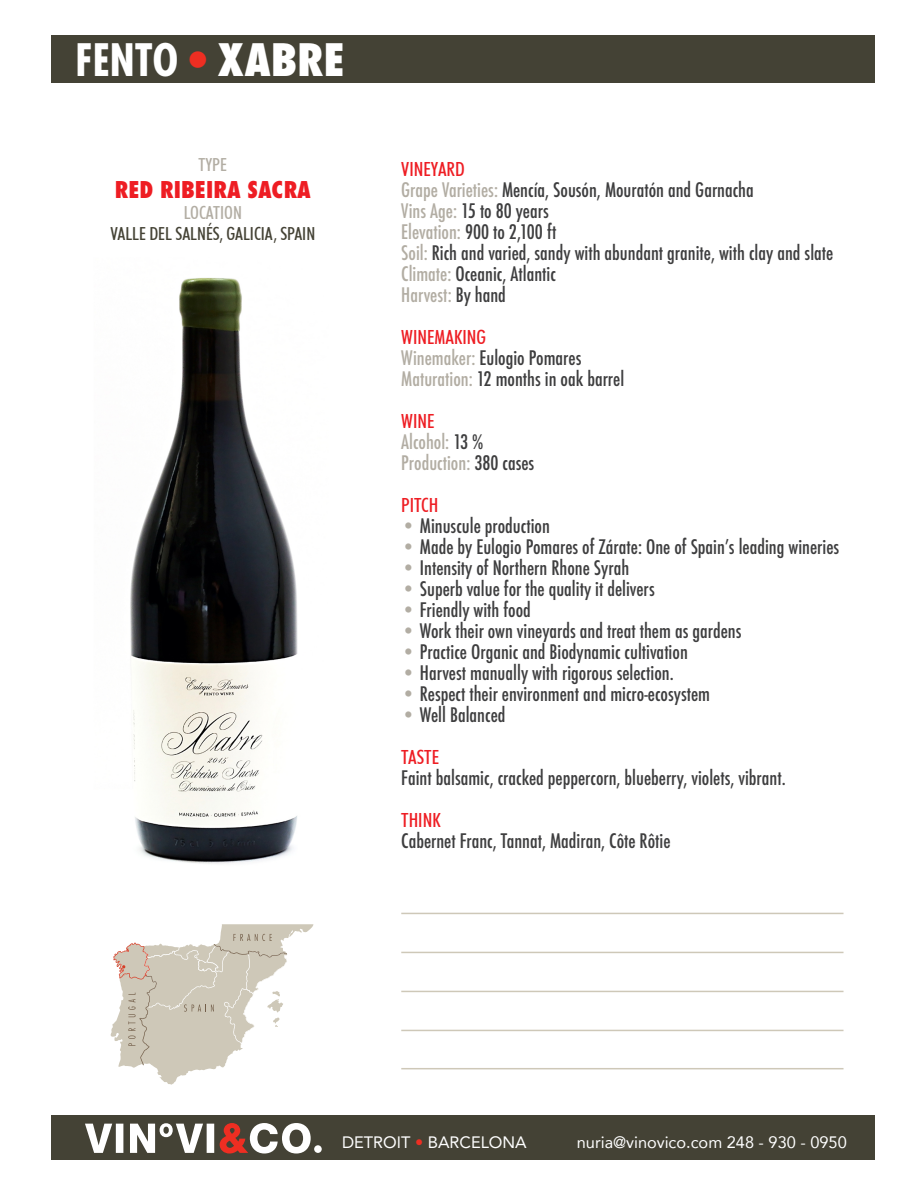
<style>
.page{position:relative;width:918px;height:1188px;background:#fff}
.page>*{position:absolute;margin:0;border:0;box-sizing:border-box;transform-origin:0 0}
.t1{font:700 condensed 43.5px "Futura Std";color:#fff}
.t2{font:800 condensed 22.5px "Futura Std";color:#ee1d23}
.t3{font:500 condensed 19.5px/21px "Futura";color:#3e3e3f}
.t4{font:500 condensed 19.5px "Futura BT";color:#ee1d23}
.t5{font:500 condensed 19.5px/21px "Futura";color:#b2ada3}
.t6{font:500 condensed 18px "Futura BT";color:#444235}
.t7{font:500 condensed 18px "Futura BT";color:#b2ada3}
.t8{font:16.5px "Avenir";color:#fff}
.s1{font-weight:800;color:#ee2e22}
.s2{font-weight:800}
.s3{color:#b2ada3}
.s4{color:#3e3e3f}
.s5{color:#ee2e22}
</style>
<div class="page">
<img style="left:130px;top:278px;width:168px;height:586px">
<svg style="left:111px;top:924px;width:202px;height:161px"></svg>
<div style="left:51px;top:1116px;width:823px;height:44px;background:#444235"></div>
<svg style="left:85px;top:1123px;width:237px;height:31px"></svg>
<div style="left:51px;top:35px;width:824px;height:48px;background:#444235"></div>
<hr style="left:401px;top:1030px;width:443px;height:1px;background:#cec8b8">
<hr style="left:401px;top:1068px;width:443px;height:1px;background:#cec8b8">
<hr style="left:401px;top:991px;width:443px;height:1px;background:#cec8b8">
<hr style="left:401px;top:952px;width:443px;height:1px;background:#cec8b8">
<hr style="left:401px;top:913px;width:443px;height:1px;background:#cec8b8">
<h1 class="t1" style="left:76px;top:33px;width:271px">FENTO <span class="s1">•</span> <span class="s2">XABRE</span></h1>
<p class="t7" style="left:199px;top:153px;width:30px">TYPE</p>
<p class="t2" style="left:115px;top:175px;width:198px">RED RIBEIRA SACRA</p>
<p class="t7" style="left:184px;top:201px;width:60px">LOCATION</p>
<p class="t6" style="left:110px;top:222px;width:206px">VALLE DEL SALNÉS, GALICIA, SPAIN</p>
<p class="t4" style="left:401px;top:157px;width:65px">VINEYARD</p>
<p class="t3" style="left:401px;top:179px;width:434px"><span class="s3">Grape Varieties:</span> Mencía, Sousón, Mouratón and Garnacha<br><span class="s3">Vins Age:</span> 15 to 80 years<br><span class="s3">Elevation:</span> 900 to 2,100 ft<br><span class="s3">Soil:</span> Rich and varied, sandy with abundant granite, with clay and slate <span class="s3">Climate:</span> Oceanic, Atlantic<br><span class="s3">Harvest:</span> By hand</p>
<p class="t4" style="left:401px;top:325px;width:86px">WINEMAKING</p>
<p class="t3" style="left:401px;top:347px;width:224px"><span class="s3">Winemaker:</span> Eulogio Pomares<br><span class="s3">Maturation:</span> 12 months in oak barrel</p>
<p class="t4" style="left:401px;top:409px;width:35px">WINE</p>
<p class="t5" style="left:401px;top:431px;width:135px">Alcohol: <span class="s4">13 %<br></span>Production: <span class="s4">380 cases</span></p>
<p class="t4" style="left:401px;top:493px;width:39px">PITCH</p>
<p class="t3" style="left:401px;top:515px;width:150px"><span class="s3">•</span> Minuscule production</p>
<p class="t3" style="left:401px;top:536px;width:439px"><span class="s3">•</span> Made by Eulogio Pomares of Zárate: One of Spainʼs leading wineries</p>
<p class="t3" style="left:401px;top:557px;width:229px"><span class="s3">•</span> Intensity of Northern Rhone Syrah</p>
<p class="t3" style="left:401px;top:578px;width:255px"><span class="s3">•</span> Superb value for the quality it delivers</p>
<p class="t3" style="left:401px;top:599px;width:131px"><span class="s3">•</span> Friendly with food</p>
<p class="t3" style="left:401px;top:620px;width:342px"><span class="s3">•</span> Work their own vineyards and treat them as gardens</p>
<p class="t3" style="left:401px;top:641px;width:288px"><span class="s3">•</span> Practice Organic and Biodynamic cultivation</p>
<p class="t3" style="left:401px;top:662px;width:274px"><span class="s3">•</span> Harvest manually with rigorous selection.</p>
<p class="t3" style="left:401px;top:683px;width:310px"><span class="s3">•</span> Respect their environment and micro-ecosystem</p>
<p class="t3" style="left:401px;top:704px;width:106px"><span class="s3">•</span> Well Balanced</p>
<p class="t4" style="left:401px;top:745px;width:39px">TASTE</p>
<p class="t3" style="left:401px;top:767px;width:386px">Faint balsamic, cracked peppercorn, blueberry, violets, vibrant.</p>
<p class="t4" style="left:401px;top:808px;width:41px">THINK</p>
<p class="t3" style="left:401px;top:830px;width:271px">Cabernet Franc, Tannat, Madiran, Côte Rôtie</p>
<p class="t8" style="left:342px;top:1129px;width:186px">DETROIT <span class="s5">•</span> BARCELONA</p>
<p class="t8" style="left:577px;top:1129px;width:271px">nuria@vinovico.com 248 - 930 - 0950</p>
</div>
